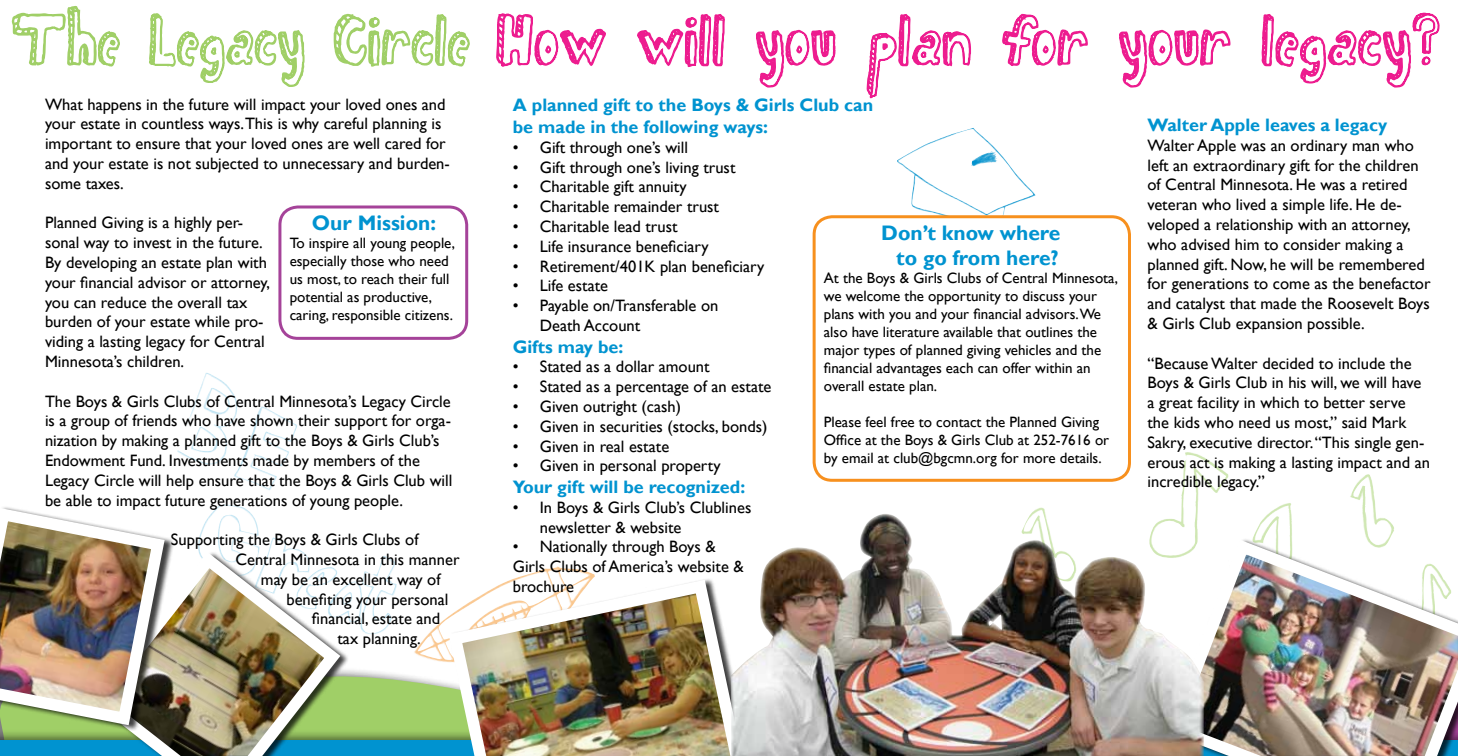
<style>
.page{position:relative;width:1458px;height:756px;background:#fff}
.page>*{position:absolute;margin:0;border:0;box-sizing:border-box;transform-origin:0 0}
.t1{font:700 21px/25.2px "Gill Sans";color:#0093d0;text-align:right}
.t2{font:700 18px/21.6px "Gill Sans";color:#0093d0}
.t3{font:16.5px/19.8px "Gill Sans";color:#000}
.t4{font:15px/18px "Gill Sans";color:#000}
</style>
<div class="page">
<img style="left:1181px;top:452px;width:213px;height:80px">
<img style="left:177px;top:373px;width:120px;height:117px">
<svg style="left:349px;top:670px;width:93px;height:59px;background:#acd37e"></svg>
<div style="left:0;top:729px;width:1458px;height:27px;background:#000;opacity:.5"></div>
<div style="left:0;top:741px;width:1458px;height:15px;background:#0093d0"></div>
<img style="left:414px;top:566px;width:177px;height:96px">
<div style="left:278px;top:206px;width:190px;height:134px;border:3px solid #a54399;border-radius:18px"></div>
<img style="left:83px;top:544px;width:266px;height:212px">
<svg style="left:12px;top:6px;width:458px;height:81px"></svg>
<svg style="left:496px;top:12px;width:944px;height:87px"></svg>
<img style="left:897px;top:128px;width:139px;height:87px">
<div style="left:813px;top:215px;width:318px;height:267px;border:3px solid #f7901e;border-radius:18px"></div>
<img style="left:1204px;top:532px;width:254px;height:224px">
<img style="left:442px;top:573px;width:289px;height:183px">
<img style="left:731px;top:514px;width:473px;height:242px">
<img style="left:0;top:507px;width:171px;height:225px">
<p class="t3" style="left:45px;top:95px;width:406px">What happens in the future will impact your loved ones and your estate in countless ways.This is why careful planning is important to ensure that your loved ones are well cared for and your estate is not subjected to unnecessary and burden&shy;some taxes.</p>
<p class="t3" style="left:45px;top:213px;width:227px">Planned Giving is a highly per&shy;sonal way to invest in the future.<br>By developing an estate plan with your financial advisor or attorney, you can reduce the overall tax burden of your estate while pro&shy;viding a lasting legacy for Central<br>Minnesota’s children.</p>
<p class="t3" style="left:45px;top:392px;width:409px">The Boys &amp; Girls Clubs of Central Minnesota’s Legacy Circle is a group of friends who have shown their support for orga&shy;nization by making a planned gift to the Boys &amp; Girls Club’s Endowment Fund. Investments made by members of the Legacy Circle will help ensure that the Boys &amp; Girls Club will be able to impact future generations of young people.</p>
<p class="t3" style="left:171px;top:530px;width:249px">Supporting the Boys &amp; Girls Clubs of</p>
<p class="t3" style="left:235px;top:550px;width:226px">Central Minnesota in this manner</p>
<p class="t3" style="left:261px;top:570px;width:181px">may be an excellent way of</p>
<p class="t3" style="left:286px;top:590px;width:163px">benefiting your personal</p>
<p class="t3" style="left:312px;top:609px;width:130px">financial, estate and</p>
<p class="t3" style="left:337px;top:629px;width:85px">tax planning.</p>
<p class="t1" style="left:312px;top:211px;width:126px">Our Mission:</p>
<p class="t4" style="left:290px;top:234px;width:167px">To inspire all young people, especially those who need us most, to reach their full potential as productive, caring, responsible citizens.</p>
<p class="t2" style="left:513px;top:95px;width:362px">A planned gift to the Boys &amp; Girls Club can be made in the following ways:</p>
<p class="t3" style="left:513px;top:138px;width:177px">• Gift through one’s will</p>
<p class="t3" style="left:513px;top:157px;width:224px">• Gift through one’s living trust</p>
<p class="t3" style="left:513px;top:177px;width:175px">• Charitable gift annuity</p>
<p class="t3" style="left:513px;top:197px;width:208px">• Charitable remainder trust</p>
<p class="t3" style="left:513px;top:217px;width:166px">• Charitable lead trust</p>
<p class="t3" style="left:513px;top:237px;width:197px">• Life insurance beneficiary</p>
<p class="t3" style="left:513px;top:256px;width:253px">• Retirement/401K plan beneficiary</p>
<p class="t3" style="left:513px;top:276px;width:97px">• Life estate</p>
<p class="t3" style="left:540px;top:296px;width:180px;text-indent:-27px">• Payable on/Transferable on<br>Death Account</p>
<p class="t2" style="left:513px;top:336px;width:112px">Gifts may be:</p>
<p class="t3" style="left:513px;top:357px;width:198px">• Stated as a dollar amount</p>
<p class="t3" style="left:513px;top:377px;width:260px">• Stated as a percentage of an estate</p>
<p class="t3" style="left:513px;top:397px;width:170px">• Given outright (cash)</p>
<p class="t3" style="left:513px;top:417px;width:256px">• Given in securities (stocks, bonds)</p>
<p class="t3" style="left:513px;top:436px;width:158px">• Given in real estate</p>
<p class="t3" style="left:513px;top:456px;width:209px">• Given in personal property</p>
<p class="t2" style="left:513px;top:477px;width:234px">Your gift will be recognized:</p>
<p class="t3" style="left:540px;top:498px;width:213px;text-indent:-27px">• In Boys &amp; Girls Club’s Clublines newsletter &amp; website</p>
<p class="t3" style="left:513px;top:537px;width:233px">• Nationally through Boys &amp;<br>Girls Clubs of America’s website &amp; brochure</p>
<p class="t1" style="left:881px;top:220px;width:181px">Don’t know where to go from here?</p>
<p class="t4" style="left:824px;top:269px;width:296px">At the Boys &amp; Girls Clubs of Central Minnesota, we welcome the opportunity to discuss your plans with you and your financial advisors.We also have literature available that outlines the major types of planned giving vehicles and the financial advantages each can offer within an overall estate plan.</p>
<p class="t4" style="left:824px;top:413px;width:287px">Please feel free to contact the Planned Giving<br>Office at the Boys &amp; Girls Club at 252-7616 or by email at club@bgcmn.org for more details.</p>
<p class="t2" style="left:1148px;top:115px;width:241px">Walter Apple leaves a legacy</p>
<p class="t3" style="left:1148px;top:136px;width:285px">Walter Apple was an ordinary man who left an extraordinary gift for the children of Central Minnesota. He was a retired veteran who lived a simple life. He de&shy;veloped a relationship with an attorney, who advised him to consider making a planned gift. Now, he will be remembered for generations to come as the benefactor and catalyst that made the Roosevelt Boys &amp; Girls Club expansion possible.</p>
<p class="t3" style="left:1148px;top:353px;width:284px">“Because Walter decided to include the Boys &amp; Girls Club in his will, we will have a great facility in which to better serve the kids who need us most,” said Mark Sakry, executive director. “This single gen&shy;erous act is making a lasting impact and an incredible legacy.”</p>
</div>
